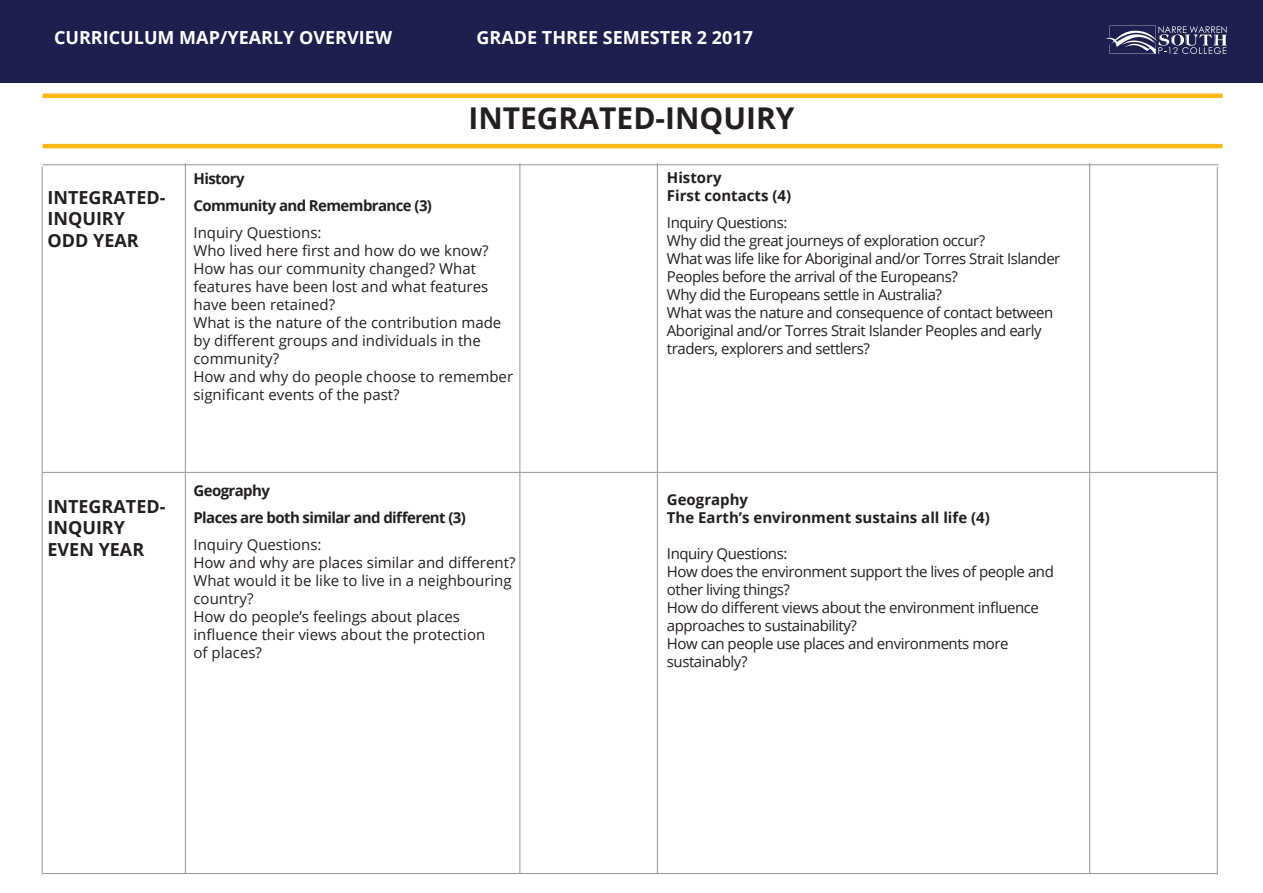
<style>
.page{position:relative;width:1263px;height:893px;background:#fff}
.page>*{position:absolute;margin:0;border:0;box-sizing:border-box;transform-origin:0 0}
.t1{font:700 30px "Open Sans";color:#231f20}
.t2{font:700 18px "Open Sans";color:#fff}
.t3{font:700 18px/21.6px "Open Sans";color:#231f20}
.t4{font:15px/18px "Open Sans";letter-spacing:-.03em;color:#231f20}
.t5{font:15px/18px "Open Sans";color:#231f20}
.t6{font:700 15px "Open Sans";letter-spacing:-.04em;color:#231f20}
.t7{font:700 15px "Open Sans";color:#231f20}
</style>
<div class="page">
<div style="left:0;top:0;width:1263px;height:83px;background:#1e1e4f"></div>
<svg style="left:1106px;top:26px;width:121px;height:28px"></svg>
<hr style="left:43px;top:144px;width:1179px;height:4px;background:#fcb814">
<hr style="left:43px;top:472px;width:1174px;height:1px;background:#939598">
<hr style="left:43px;top:94px;width:1179px;height:4px;background:#fcb814">
<hr style="left:185px;top:163px;width:1px;height:711px;background:#939598">
<hr style="left:42px;top:167px;width:1px;height:707px;background:#939598">
<hr style="left:519px;top:163px;width:1px;height:711px;background:#939598">
<hr style="left:657px;top:163px;width:1px;height:710px;background:#939598">
<hr style="left:1089px;top:163px;width:1px;height:711px;background:#939598">
<hr style="left:1217px;top:167px;width:1px;height:707px;background:#939598">
<hr style="left:43px;top:164px;width:1175px;height:1px;background:#939598">
<hr style="left:43px;top:873px;width:1174px;height:1px;background:#939598">
<p class="t2" style="left:54px;top:25px;width:340px">CURRICULUM MAP/YEARLY OVERVIEW</p>
<p class="t2" style="left:476px;top:25px;width:278px">GRADE THREE SEMESTER 2 2017</p>
<p class="t3" style="left:47px;top:186px;width:120px">INTEGRATED-<br>INQUIRY</p>
<p class="t3" style="left:47px;top:229px;width:93px">ODD YEAR</p>
<p class="t1" style="left:468px;top:97px;width:328px">INTEGRATED-INQUIRY</p>
<p class="t6" style="left:193px;top:168px;width:53px">History</p>
<p class="t6" style="left:193px;top:195px;width:240px">Community and Remembrance (3)</p>
<p class="t5" style="left:193px;top:224px;width:130px">Inquiry Questions:</p>
<p class="t5" style="left:193px;top:242px;width:296px">Who lived here first and how do we know?</p>
<p class="t5" style="left:193px;top:260px;width:296px">How has our community changed? What features have been lost and what features have been retained?</p>
<p class="t5" style="left:193px;top:314px;width:309px">What is the nature of the contribution made by different groups and individuals in the community?</p>
<p class="t5" style="left:193px;top:368px;width:321px">How and why do people choose to remember significant events of the past?</p>
<p class="t7" style="left:667px;top:167px;width:56px">History</p>
<p class="t7" style="left:667px;top:185px;width:126px">First contacts (4)</p>
<p class="t4" style="left:667px;top:213px;width:122px">Inquiry Questions:</p>
<p class="t4" style="left:667px;top:231px;width:320px">Why did the great journeys of exploration occur?</p>
<p class="t4" style="left:667px;top:249px;width:395px">What was life like for Aboriginal and/or Torres Strait Islander<br>Peoples before the arrival of the Europeans?</p>
<p class="t4" style="left:667px;top:285px;width:277px">Why did the Europeans settle in Australia?</p>
<p class="t4" style="left:667px;top:303px;width:388px">What was the nature and consequence of contact between<br>Aboriginal and/or Torres Strait Islander Peoples and early traders, explorers and settlers?</p>
<p class="t3" style="left:47px;top:495px;width:120px">INTEGRATED-<br>INQUIRY</p>
<p class="t3" style="left:47px;top:538px;width:98px">EVEN YEAR</p>
<p class="t6" style="left:193px;top:480px;width:78px">Geography</p>
<p class="t6" style="left:193px;top:507px;width:274px">Places are both similar and different (3)</p>
<p class="t5" style="left:193px;top:535px;width:130px">Inquiry Questions:</p>
<p class="t5" style="left:193px;top:553px;width:323px">How and why are places similar and different?</p>
<p class="t5" style="left:193px;top:571px;width:320px">What would it be like to live in a neighbouring country?</p>
<p class="t5" style="left:193px;top:607px;width:293px">How do people’s feelings about places influence their views about the protection of places?</p>
<p class="t7" style="left:667px;top:489px;width:83px">Geography</p>
<p class="t7" style="left:667px;top:507px;width:324px">The Earth’s environment sustains all life (4)</p>
<p class="t4" style="left:667px;top:544px;width:122px">Inquiry Questions:</p>
<p class="t4" style="left:667px;top:562px;width:388px">How does the environment support the lives of people and other living things?</p>
<p class="t4" style="left:667px;top:598px;width:374px">How do different views about the environment influence approaches to sustainability?</p>
<p class="t4" style="left:667px;top:634px;width:343px">How can people use places and environments more sustainably?</p>
</div>
